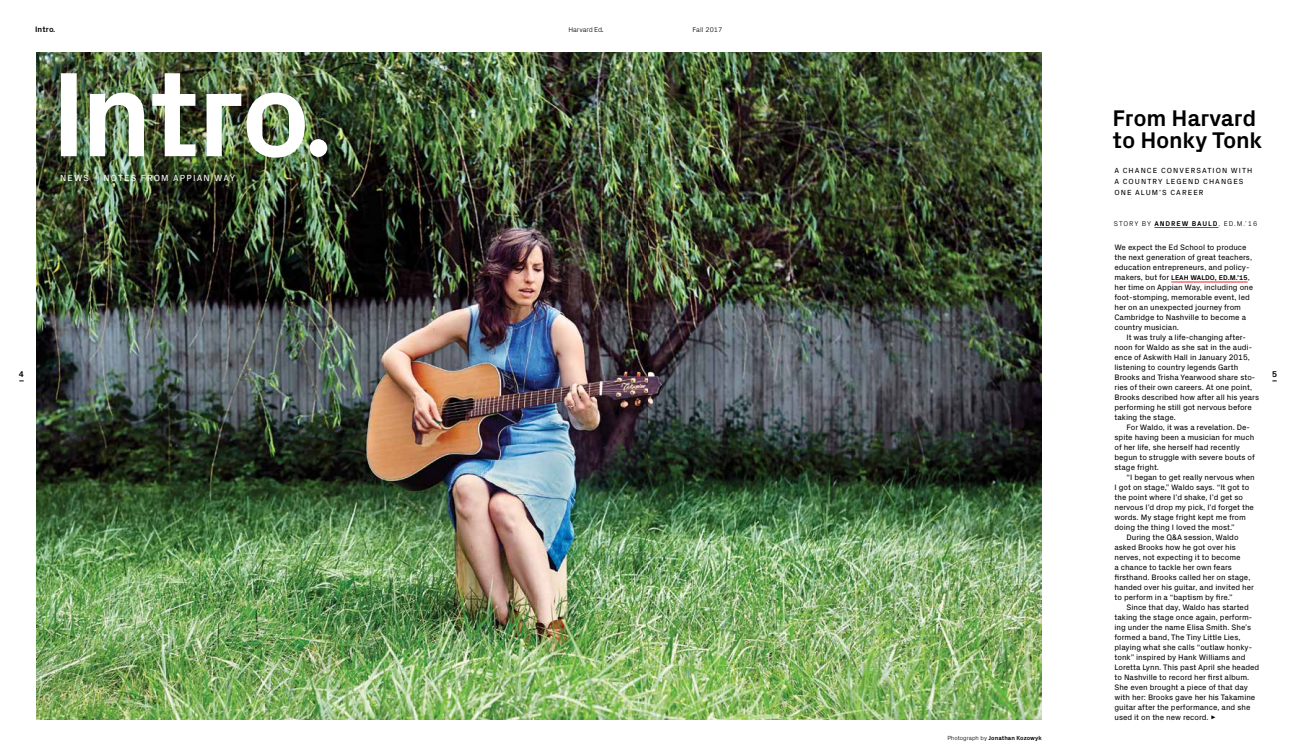
<style>
.page{position:relative;width:1296px;height:756px;background:#fff}
.page>*{position:absolute;margin:0;border:0;box-sizing:border-box;transform-origin:0 0}
.t1{font:700 23px/22px "Px Grotesk";letter-spacing:-.01em;color:#000}
.t2{font:9px "Px Grotesk";letter-spacing:.13em;color:#fff}
.t3{font:700 8.5px "Px Grotesk";color:#000}
.t4{font:8px/10px "Px Grotesk";color:#000}
.t5{font:700 8px "Px Grotesk";letter-spacing:.01em;color:#000}
.t6{font:7.5px/11px "Px Grotesk";letter-spacing:.14em;color:#000}
.t7{font:700 7px "Px Grotesk";letter-spacing:.01em;color:#000}
.t8{font:300 7px "Px Grotesk";letter-spacing:.13em;color:#000}
.t9{font:300 7px "Px Grotesk";letter-spacing:-.015em;color:#000}
.t10{font:300 7px "Px Grotesk";letter-spacing:.015em;color:#000}
.t11{font:700 6px "Px Grotesk";letter-spacing:.005em;color:#000}
.s1{font-family:"Lyon Text Regular No.2";font-weight:400}
.s2{font-family:"Lyon Text";font-weight:400}
.s3{font-weight:300}
.s4{font-weight:700}
.s5{font-weight:400;font-size:8px}
</style>
<div class="page">
<img style="left:36px;top:53px;width:612px;height:667px">
<img style="left:61px;top:73px;width:244px;height:85px">
<div style="left:310px;top:139px;width:17px;height:18px;background:#fff;border-radius:50%"></div>
<img style="left:648px;top:53px;width:394px;height:667px">
<hr style="left:1154px;top:227px;width:64px;height:1px;background:#ed1d24">
<hr style="left:1171px;top:282px;width:77px;height:1px;background:#ed1d24">
<p class="t5" style="left:35px;top:24px;width:22px">Intro<span class="s1">.</span></p>
<p class="t2" style="left:60px;top:172px;width:176px">NEWS + NOTES FROM APPIAN WAY</p>
<p class="t3" style="left:19px;top:368px;width:7px">4</p>
<p class="t9" style="left:569px;top:25px;width:37px">Harvard Ed<span class="s2">.</span></p>
<p class="t10" style="left:692px;top:25px;width:32px">Fall 2017</p>
<p class="t11" style="left:947px;top:734px;width:96px"><span class="s3">Photograph by</span> Jonathan Kozowyk</p>
<h1 class="t1" style="left:1113px;top:106px;width:151px">From Harvard to Honky Tonk</h1>
<p class="t6" style="left:1114px;top:164px;width:139px">A CHANCE CONVERSATION WITH<br>A COUNTRY LEGEND CHANGES<br>ONE ALUM’S CAREER</p>
<p class="t8" style="left:1114px;top:218px;width:145px">STORY BY <span class="s4">ANDREW BAULD</span>, ED.M.’16</p>
<p class="t4" style="left:1114px;top:242px;width:139px">We expect the Ed School to produce the next generation of great teachers, education entrepreneurs, and policy-</p>
<p class="t7" style="left:1114px;top:273px;width:137px"><span class="s5">makers, but for</span> LEAH WALDO, ED.M.’15<span class="s5">,</span></p>
<p class="t4" style="left:1115px;top:282px;width:140px">her time on Appian Way, including one foot-stomping, memorable event, led her on an unexpected journey from<br>Cambridge to Nashville to become a country musician.</p>
<p class="t4" style="left:1115px;top:332px;width:146px;text-indent:12px">It was truly a life-changing after&shy;noon for Waldo as she sat in the audi&shy;ence of Askwith Hall in January 2015, listening to country legends Garth Brooks and Trisha Yearwood share sto&shy;ries of their own careers. At one point, Brooks described how after all his years performing he still got nervous before taking the stage.</p>
<p class="t4" style="left:1115px;top:422px;width:142px;text-indent:12px">For Waldo, it was a revelation. De&shy;spite having been a musician for much of her life, she herself had recently begun to struggle with severe bouts of stage fright.</p>
<p class="t4" style="left:1127px;top:472px;width:130px">“I began to get really nervous when</p>
<p class="t4" style="left:1115px;top:482px;width:136px">I got on stage,” Waldo says. “It got to</p>
<p class="t4" style="left:1115px;top:492px;width:130px">the point where I’d shake, I’d get so</p>
<p class="t4" style="left:1115px;top:502px;width:141px">nervous I’d drop my pick, I’d forget the</p>
<p class="t4" style="left:1115px;top:512px;width:133px">words. My stage fright kept me from</p>
<p class="t4" style="left:1115px;top:522px;width:122px">doing the thing I loved the most.”</p>
<p class="t4" style="left:1127px;top:532px;width:114px">During the Q&amp;A session, Waldo</p>
<p class="t4" style="left:1115px;top:542px;width:123px">asked Brooks how he got over his</p>
<p class="t4" style="left:1115px;top:552px;width:128px">nerves, not expecting it to become</p>
<p class="t4" style="left:1115px;top:562px;width:119px">a chance to tackle her own fears</p>
<p class="t4" style="left:1115px;top:572px;width:137px">firsthand. Brooks called her on stage,</p>
<p class="t4" style="left:1115px;top:582px;width:141px">handed over his guitar, and invited her</p>
<p class="t4" style="left:1115px;top:592px;width:120px">to perform in a “baptism by fire.”</p>
<p class="t4" style="left:1127px;top:602px;width:124px">Since that day, Waldo has started</p>
<p class="t4" style="left:1115px;top:612px;width:139px">taking the stage once again, perform-</p>
<p class="t4" style="left:1115px;top:622px;width:138px">ing under the name Elisa Smith. She’s</p>
<p class="t4" style="left:1115px;top:632px;width:128px">formed a band, The Tiny Little Lies,</p>
<p class="t4" style="left:1115px;top:642px;width:139px">playing what she calls “outlaw honky-</p>
<p class="t4" style="left:1115px;top:652px;width:133px">tonk” inspired by Hank Williams and</p>
<p class="t4" style="left:1115px;top:662px;width:146px">Loretta Lynn. This past April she headed</p>
<p class="t4" style="left:1115px;top:672px;width:136px">to Nashville to record her first album.</p>
<p class="t4" style="left:1115px;top:682px;width:135px">She even brought a piece of that day</p>
<p class="t4" style="left:1115px;top:692px;width:142px">with her: Brooks gave her his Takamine</p>
<p class="t4" style="left:1115px;top:702px;width:137px">guitar after the performance, and she</p>
<p class="t4" style="left:1115px;top:712px;width:103px">used it on the new record. ✓</p>
<p class="t3" style="left:1272px;top:368px;width:6px">5</p>
</div>
